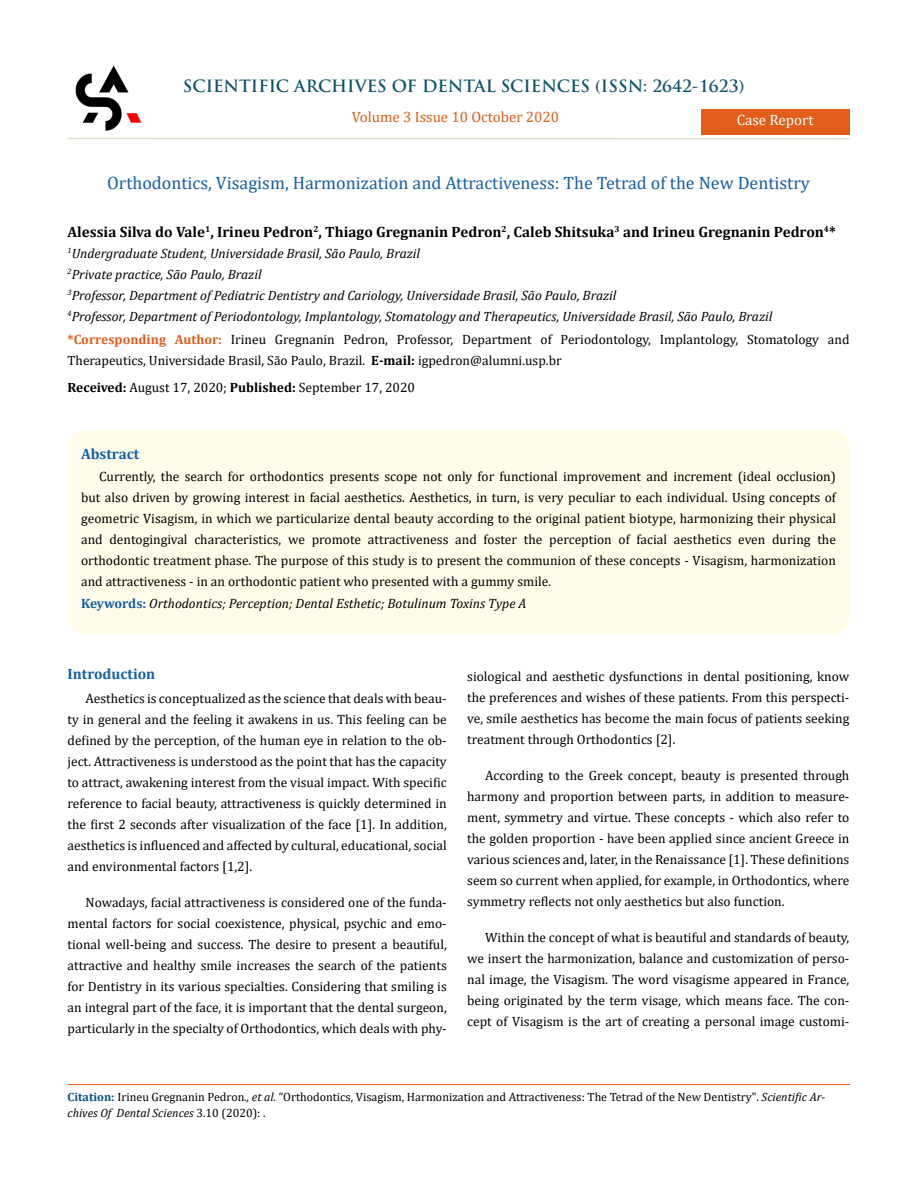
<style>
.page{position:relative;width:917px;height:1188px;background:#fff}
.page>*{position:absolute;margin:0;border:0;box-sizing:border-box;transform-origin:0 0}
.t1{font:18px "Cambria";color:#1560a6}
.t2{font:700 16.5px "Trajan Pro";color:#0e546a}
.t3{font:700 15px "Cambria";color:#000}
.t4{font:15px "Cambria";color:#e05d1a}
.t5{font:700 15px "Cambria";color:#1560a6}
.t6{font:15px "Cambria";color:#fff}
.t7{font:13.5px/21px "Cambria";color:#000;text-align:justify}
.t8{font:italic 13.5px/21px "Cambria";color:#000}
.t9{font:12px/16.5px "Cambria";color:#000}
.s1{font-weight:700;color:#e05d1a}
.s2{font-weight:700}
.s3{font-weight:700;font-style:normal;color:#1560a6}
.s4{font-weight:700;color:#035089}
.s5{font-style:italic}
</style>
<div class="page">
<div style="left:700px;top:110px;width:149px;height:25px;background:#e05d1a"></div>
<img style="left:75px;top:65px;width:66px;height:66px">
<div style="left:68px;top:430px;width:781px;height:204px;background:#fffde9;border-radius:18px"></div>
<hr style="left:67px;top:138px;width:782px;height:1px;background:#e0dfcd">
<hr style="left:68px;top:1084px;width:781px;height:1px;background:#e05d1a">
<p class="t2" style="left:183px;top:76px;width:563px">SCIENTIFIC ARCHIVES OF DENTAL SCIENCES (ISSN: 2642-1623)</p>
<p class="t4" style="left:352px;top:108px;width:209px">Volume 3 Issue 10 October 2020</p>
<p class="t6" style="left:736px;top:111px;width:78px">Case Report</p>
<h1 class="t1" style="left:107px;top:172px;width:704px">Orthodontics, Visagism, Harmonization and Attractiveness: The Tetrad of the New Dentistry</h1>
<p class="t3" style="left:67px;top:221px;width:769px">Alessia Silva do Vale<sup>1</sup>, Irineu Pedron<sup>2</sup>, Thiago Gregnanin Pedron<sup>2</sup>, Caleb Shitsuka<sup>3</sup> and Irineu Gregnanin Pedron<sup>4</sup>*</p>
<p class="t8" style="left:67px;top:242px;width:706px"><sup>1</sup>Undergraduate Student, Universidade Brasil, São Paulo, Brazil<br><sup>2</sup>Private practice, São Paulo, Brazil<br><sup>3</sup>Professor, Department of Pediatric Dentistry and Cariology, Universidade Brasil, São Paulo, Brazil<br><sup>4</sup>Professor, Department of Periodontology, Implantology, Stomatology and Therapeutics, Universidade Brasil, São Paulo, Brazil</p>
<p class="t7" style="left:68px;top:328px;width:783px"><span class="s1">*Corresponding Author:</span> Irineu Gregnanin Pedron, Professor, Department of Periodontology, Implantology, Stomatology and<br>Therapeutics, Universidade Brasil, São Paulo, Brazil. <span class="s2">E-mail:</span> igpedron@alumni.usp.br</p>
<p class="t7" style="left:68px;top:377px;width:349px"><span class="s2">Received:</span> August 17, 2020; <span class="s2">Published:</span> September 17, 2020</p>
<p class="t5" style="left:81px;top:443px;width:60px">Abstract</p>
<p class="t7" style="left:81px;top:466px;width:756px;text-indent:18px">Currently, the search for orthodontics presents scope not only for functional improvement and increment (ideal occlusion) but also driven by growing interest in facial aesthetics. Aesthetics, in turn, is very peculiar to each individual. Using concepts of geometric Visagism, in which we particularize dental beauty according to the original patient biotype, harmonizing their physical and dentogingival characteristics, we promote attractiveness and foster the perception of facial aesthetics even during the orthodontic treatment phase. The purpose of this study is to present the communion of these concepts - Visagism, harmonization and attractiveness - in an orthodontic patient who presented with a gummy smile.</p>
<p class="t8" style="left:81px;top:592px;width:447px"><span class="s3">Keywords:</span> Orthodontics; Perception; Dental Esthetic; Botulinum Toxins Type A</p>
<p class="t5" style="left:68px;top:663px;width:89px">Introduction</p>
<p class="t7" style="left:67px;top:687px;width:381px;text-indent:18px">Aesthetics is conceptualized as the science that deals with beau&shy;ty in general and the feeling it awakens in us. This feeling can be defined by the perception, of the human eye in relation to the ob&shy;ject. Attractiveness is understood as the point that has the capacity to attract, awakening interest from the visual impact. With specific reference to facial beauty, attractiveness is quickly determined in the first 2 seconds after visualization of the face [1]. In addition, aesthetics is influenced and affected by cultural, educational, social and environmental factors [1,2].</p>
<p class="t7" style="left:67px;top:892px;width:381px;text-indent:18px">Nowadays, facial attractiveness is considered one of the funda&shy;mental factors for social coexistence, physical, psychic and emo&shy;tional well-being and success. The desire to present a beautiful, attractive and healthy smile increases the search of the patients for Dentistry in its various specialties. Considering that smiling is an integral part of the face, it is important that the dental surgeon, particularly in the specialty of Orthodontics, which deals with phy-</p>
<p class="t7" style="left:467px;top:666px;width:384px">siological and aesthetic dysfunctions in dental positioning, know the preferences and wishes of these patients. From this perspecti&shy;ve, smile aesthetics has become the main focus of patients seeking treatment through Orthodontics [2].</p>
<p class="t7" style="left:467px;top:765px;width:384px;text-indent:18px">According to the Greek concept, beauty is presented through harmony and proportion between parts, in addition to measure&shy;ment, symmetry and virtue. These concepts - which also refer to the golden proportion - have been applied since ancient Greece in various sciences and, later, in the Renaissance [1]. These definitions seem so current when applied, for example, in Orthodontics, where symmetry reflects not only aesthetics but also function.</p>
<p class="t7" style="left:467px;top:927px;width:384px;text-indent:18px">Within the concept of what is beautiful and standards of beauty, we insert the harmonization, balance and customization of perso&shy;nal image, the Visagism. The word visagisme appeared in France, being originated by the term visage, which means face. The con&shy;cept of Visagism is the art of creating a personal image customi-</p>
<p class="t9" style="left:68px;top:1088px;width:759px"><span class="s4">Citation:</span> Irineu Gregnanin Pedron<span class="s5">., et al.</span> “Orthodontics, Visagism, Harmonization and Attractiveness: The Tetrad of the New Dentistry". <span class="s5">Scientific Ar&shy;chives Of Dental Sciences</span> 3.10 (2020): .</p>
</div>
